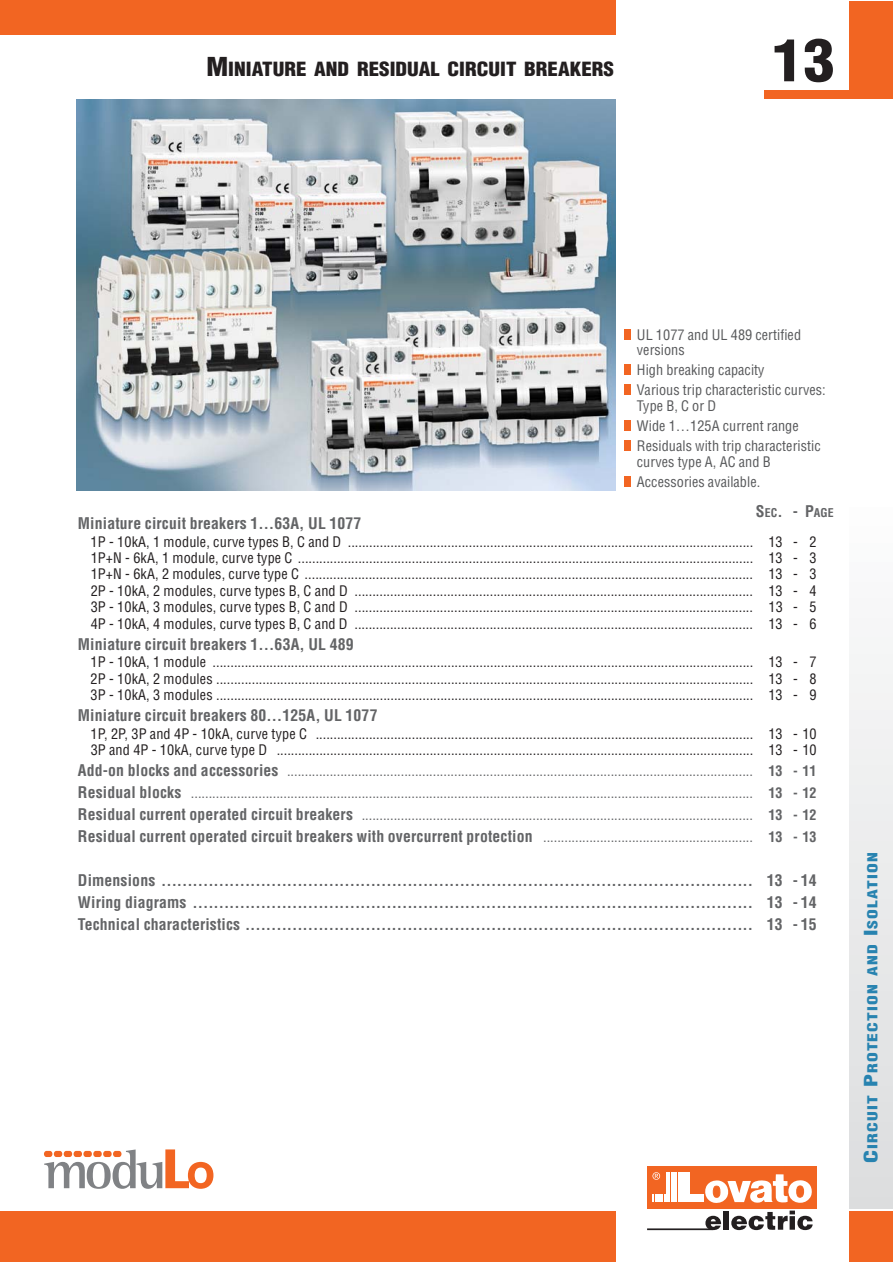
<style>
.page{position:relative;width:893px;height:1263px;background:#fff}
.page>*{position:absolute;margin:0;border:0;box-sizing:border-box;transform-origin:0 0}
.t1{font:900 condensed 56.85px "Helvetica";color:#231f20;scale:1.1 1}
.t2{font:900 condensed 19.05px "Helvetica";color:#231f20;scale:1.1 1}
.t3{font:700 condensed 15.75px/22px "Helvetica";letter-spacing:.01em;color:#636466;text-align:justify}
.t4{font:condensed 14.25px/16.5px "Helvetica";letter-spacing:.01em;color:#231f20;text-align:justify}
.t5{font:condensed 14.25px/22px "Helvetica";color:#636466;text-align:justify}
.t6{font:condensed 14.25px/20px "Helvetica";letter-spacing:.005em;color:#58595b}
.t7{font:900 condensed 13.5px "Helvetica";letter-spacing:.065em;color:#2883b0;scale:1.3 1}
.t8{font:700 condensed 11.85px "Helvetica";color:#636466}
.s1{font-size:25.5px}
.s2{font-size:15.75px}
.s3{font-weight:700;font-size:15.75px}
.s4{font-weight:700}
.s5{font-weight:400;font-size:14.25px}
.s6{font-size:14.25px}
.s7{font-size:18px}
</style>
<div class="page">
<div style="left:849px;top:502px;width:44px;height:707px;background:linear-gradient(to bottom,#fcfcfd,#dcddde)"></div>
<div style="left:624px;top:329px;width:7px;height:10px;background:#f26522"></div>
<div style="left:624px;top:364px;width:7px;height:11px;background:#f26522"></div>
<div style="left:624px;top:384px;width:7px;height:11px;background:#f26522"></div>
<div style="left:624px;top:420px;width:7px;height:11px;background:#f26522"></div>
<div style="left:624px;top:440px;width:7px;height:11px;background:#f26522"></div>
<div style="left:624px;top:476px;width:7px;height:10px;background:#f26522"></div>
<div style="left:0;top:1px;width:616px;height:34px;background:#f26522"></div>
<div style="left:0;top:1211px;width:616px;height:51px;background:#f26522"></div>
<div style="left:849px;top:1px;width:44px;height:98px;background:#f26522"></div>
<div style="left:849px;top:1211px;width:44px;height:51px;background:#f26522"></div>
<img style="left:76px;top:100px;width:540px;height:390px">
<div style="left:764px;top:90px;width:96px;height:9px;background:#f26522"></div>
<div style="left:647px;top:1166px;width:170px;height:43px;background:#f26522"></div>
<svg style="left:653px;top:1195px;width:12px;height:7px"></svg>
<hr style="left:666px;top:1172px;width:2px;height:30px;background:#fff">
<hr style="left:669px;top:1172px;width:1px;height:30px;background:#fff">
<hr style="left:671px;top:1172px;width:1px;height:30px;background:#fff">
<hr style="left:673px;top:1172px;width:2px;height:30px;background:#fff">
<hr style="left:676px;top:1172px;width:1px;height:30px;background:#fff">
<div style="left:678px;top:1172px;width:12px;height:30px;background:#fff"></div>
<div style="left:678px;top:1195px;width:26px;height:7px;background:#fff"></div>
<svg style="left:652px;top:1172px;width:8px;height:8px"></svg>
<svg style="left:705px;top:1174px;width:107px;height:29px"></svg>
<svg style="left:705px;top:1216px;width:16px;height:14px"></svg>
<div style="left:723px;top:1211px;width:6px;height:19px;background:#231f20"></div>
<svg style="left:731px;top:1211px;width:82px;height:19px"></svg>
<hr style="left:647px;top:1228px;width:66px;height:2px;background:#231f20">
<svg style="left:44px;top:1149px;width:169px;height:40px"></svg>
<div style="left:44px;top:1151px;width:8px;height:6px;background:#f26522;border-radius:3px"></div>
<div style="left:54px;top:1151px;width:8px;height:6px;background:#f26522;border-radius:3px"></div>
<div style="left:64px;top:1151px;width:8px;height:6px;background:#f26522;border-radius:3px"></div>
<div style="left:74px;top:1151px;width:8px;height:6px;background:#f26522;border-radius:3px"></div>
<div style="left:83px;top:1151px;width:9px;height:6px;background:#f26522;border-radius:3px"></div>
<div style="left:93px;top:1151px;width:9px;height:6px;background:#f26522;border-radius:3px"></div>
<div style="left:103px;top:1151px;width:9px;height:6px;background:#f26522;border-radius:3px"></div>
<div style="left:113px;top:1151px;width:8px;height:6px;background:#f26522;border-radius:3px"></div>
<h2 class="t2" style="left:207px;top:62px;width:372px"><span class="s1">M</span>INIATURE AND RESIDUAL CIRCUIT BREAKERS</h2>
<h1 class="t1" style="left:772px;top:39px;width:58px">13</h1>
<p class="t6" style="left:637px;top:328px;width:166px;line-height:15.8px">UL 1077 and UL 489 certified versions</p>
<p class="t6" style="left:637px;top:361px;width:190px">High breaking capacity<br>Various trip characteristic curves:</p>
<p class="t6" style="left:637px;top:397px;width:185px">Type B, C or D<br>Wide 1…125A current range<br>Residuals with trip characteristic</p>
<p class="t6" style="left:637px;top:453px;width:135px">curves type A, AC and B<br>Accessories available.</p>
<p class="t8" style="left:756px;top:508px;width:79px"><span class="s2">S</span>EC<span class="s2">. - P</span>AGE</p>
<p class="t3" style="left:78px;top:513px;width:285px">Miniature circuit breakers 1…63A, UL 1077</p>
<p class="t4" style="left:91px;top:534px;width:727px">1P - 10kA, 1 module, curve types B, C and D .................................................................................................................. 13 - 2<br>1P+N - 6kA, 1 module, curve type C ................................................................................................................................ 13 - 3<br>1P+N - 6kA, 2 modules, curve type C .............................................................................................................................. 13 - 3<br>2P - 10kA, 2 modules, curve types B, C and D ................................................................................................................ 13 - 4<br>3P - 10kA, 3 modules, curve types B, C and D ................................................................................................................ 13 - 5<br>4P - 10kA, 4 modules, curve types B, C and D ................................................................................................................ 13 - 6</p>
<p class="t3" style="left:78px;top:634px;width:277px">Miniature circuit breakers 1...63A, UL 489</p>
<p class="t4" style="left:91px;top:655px;width:727px">1P - 10kA, 1 module ........................................................................................................................................................ 13 - 7<br>2P - 10kA, 2 modules ....................................................................................................................................................... 13 - 8<br>3P - 10kA, 3 modules ....................................................................................................................................................... 13 - 9</p>
<p class="t3" style="left:78px;top:706px;width:301px">Miniature circuit breakers 80…125A, UL 1077</p>
<p class="t4" style="left:91px;top:727px;width:727px">1P, 2P, 3P and 4P - 10kA, curve type C ........................................................................................................................... 13 - 10<br>3P and 4P - 10kA, curve type D ...................................................................................................................................... 13 - 10</p>
<p class="t5" style="left:78px;top:761px;width:740px"><span class="s3">Add-on blocks and accessories</span> ................................................................................................................................... <span class="s4">13 - 11<br></span><span class="s3">Residual blocks</span> .............................................................................................................................................................. <span class="s4">13 - 12<br></span><span class="s3">Residual current operated circuit breakers</span> .............................................................................................................. <span class="s4">13 - 12</span></p>
<p class="t3" style="left:78px;top:826px;width:740px">Residual current operated circuit breakers with overcurrent protection <span class="s5">...........................................................</span> <span class="s6">13 - 13</span></p>
<p class="t3" style="left:78px;top:870px;width:740px">Dimensions ................................................................................................................. 13 - 14<br>Wiring diagrams ........................................................................................................... 13 - 14<br>Technical characteristics ................................................................................................. 13 - 15</p>
<p class="t7" style="left:867px;top:1163px;width:241px;rotate:-90deg"><span class="s7">C</span>IRCUIT <span class="s7">P</span>ROTECTION AND <span class="s7">I</span>SOLATION</p>
</div>
